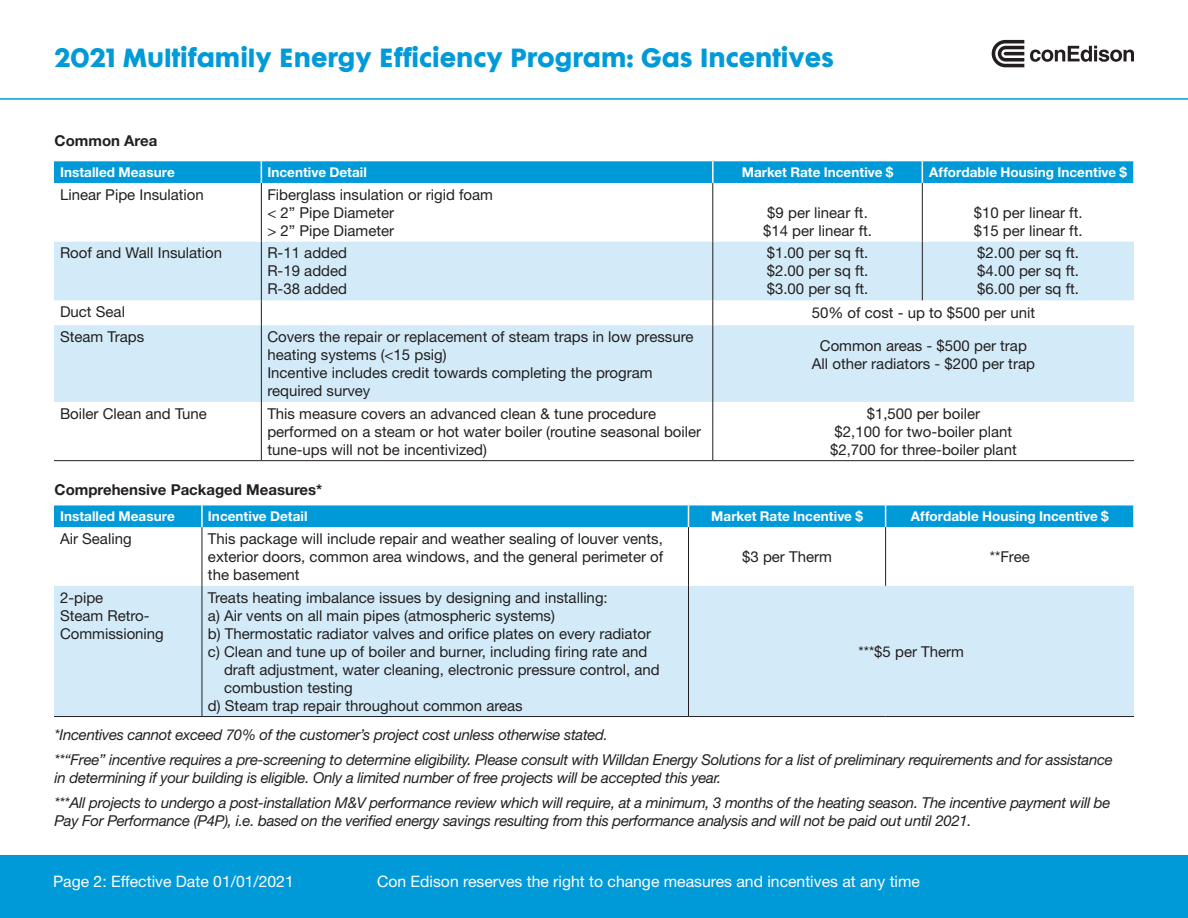
<style>
.page{position:relative;width:1188px;height:918px;background:#fff}
.page>*{position:absolute;margin:0;border:0;box-sizing:border-box;transform-origin:0 0}
.t1{font:24px "Cg Futura Maxi Bd";color:#009ad9}
.t2{font:15.75px "Helvetica Neue LT Std";color:#fff}
.t3{font:15px/18px "Helvetica Neue LT Std";color:#231f20}
.t4{font:italic 15px/24.8px "Helvetica Neue LT Std";letter-spacing:-.02em;color:#231f20}
.t5{font:700 15px "Helvetica Neue LT Std";color:#231f20}
.t6{font:700 13.5px "Helvetica Neue LT Std";letter-spacing:.005em;color:#fff}
</style>
<div class="page">
<div style="left:0;top:855px;width:1188px;height:63px;background:#009ad9"></div>
<svg style="left:1030px;top:46px;width:104px;height:16px"></svg>
<svg style="left:992px;top:40px;width:32px;height:27px"></svg>
<hr style="left:0;top:98px;width:1188px;height:2px;background:#009ad9">
<div style="left:54px;top:586px;width:1080px;height:130px;background:#d3ebf8"></div>
<div style="left:54px;top:505px;width:1079px;height:22px;background:#009ad9"></div>
<hr style="left:202px;top:527px;width:1px;height:59px;background:#231f20">
<hr style="left:688px;top:527px;width:1px;height:59px;background:#231f20">
<hr style="left:885px;top:527px;width:1px;height:59px;background:#231f20">
<hr style="left:688px;top:586px;width:1px;height:130px;background:#231f20">
<hr style="left:202px;top:716px;width:486px;height:1px;background:#231f20">
<hr style="left:688px;top:716px;width:198px;height:1px;background:#231f20">
<hr style="left:886px;top:716px;width:248px;height:1px;background:#231f20">
<hr style="left:202px;top:586px;width:1px;height:130px;background:#231f20">
<hr style="left:54px;top:716px;width:148px;height:1px;background:#231f20">
<svg style="left:54px;top:242px;width:1080px;height:160px;fill:#d3ebf8"></svg>
<div style="left:54px;top:161px;width:1079px;height:22px;background:#009ad9"></div>
<hr style="left:261px;top:183px;width:1px;height:59px;background:#231f20">
<hr style="left:712px;top:183px;width:1px;height:59px;background:#231f20">
<svg style="left:261px;top:300px;width:1px;height:25px"></svg>
<svg style="left:712px;top:300px;width:1px;height:25px"></svg>
<hr style="left:261px;top:402px;width:1px;height:58px;background:#231f20">
<hr style="left:712px;top:402px;width:1px;height:58px;background:#231f20">
<hr style="left:922px;top:183px;width:1px;height:59px;background:#231f20">
<hr style="left:922px;top:242px;width:1px;height:58px;background:#231f20">
<hr style="left:712px;top:325px;width:1px;height:77px;background:#231f20">
<hr style="left:261px;top:325px;width:1px;height:77px;background:#231f20">
<hr style="left:261px;top:242px;width:1px;height:58px;background:#231f20">
<hr style="left:712px;top:242px;width:1px;height:58px;background:#231f20">
<hr style="left:54px;top:460px;width:207px;height:1px;background:#231f20">
<hr style="left:261px;top:460px;width:452px;height:1px;background:#231f20">
<hr style="left:713px;top:460px;width:209px;height:1px;background:#231f20">
<hr style="left:922px;top:460px;width:212px;height:1px;background:#231f20">
<h1 class="t1" style="left:54px;top:42px;width:781px">2021 Multifamily Energy Efficiency Program: Gas Incentives</h1>
<p class="t5" style="left:55px;top:131px;width:104px">Common Area</p>
<p class="t6" style="left:60px;top:164px;width:116px">Installed Measure</p>
<p class="t6" style="left:267px;top:164px;width:101px">Incentive Detail</p>
<p class="t6" style="left:742px;top:164px;width:153px">Market Rate Incentive $</p>
<p class="t6" style="left:929px;top:164px;width:199px">Affordable Housing Incentive $</p>
<p class="t3" style="left:60px;top:185px;width:145px">Linear Pipe Insulation</p>
<p class="t3" style="left:267px;top:185px;width:227px">Fiberglass insulation or rigid foam &lt; 2” Pipe Diameter<br>&gt; 2” Pipe Diameter</p>
<p class="t3" style="left:763px;top:203px;width:110px">$9 per linear ft. $14 per linear ft.</p>
<p class="t3" style="left:974px;top:203px;width:110px">$10 per linear ft. $15 per linear ft.</p>
<p class="t3" style="left:60px;top:244px;width:164px">Roof and Wall Insulation</p>
<p class="t3" style="left:267px;top:244px;width:81px;text-align:justify">R-11 added R-19 added R-38 added</p>
<p class="t3" style="left:767px;top:244px;width:103px;text-align:justify">$1.00 per sq ft. $2.00 per sq ft. $3.00 per sq ft.</p>
<p class="t3" style="left:977px;top:244px;width:103px;text-align:justify">$2.00 per sq ft. $4.00 per sq ft. $6.00 per sq ft.</p>
<p class="t3" style="left:60px;top:303px;width:67px">Duct Seal</p>
<p class="t3" style="left:812px;top:304px;width:225px">50% of cost - up to $500 per unit</p>
<p class="t3" style="left:60px;top:327px;width:86px">Steam Traps</p>
<p class="t3" style="left:267px;top:327px;width:428px">Covers the repair or replacement of steam traps in low pressure heating systems (&lt;15 psig)<br>Incentive includes credit towards completing the program required survey</p>
<p class="t3" style="left:812px;top:336px;width:225px;text-align:center">Common areas - $500 per trap<br>All other radiators - $200 per trap</p>
<p class="t3" style="left:60px;top:404px;width:148px">Boiler Clean and Tune</p>
<p class="t3" style="left:267px;top:404px;width:435px">This measure covers an advanced clean &amp; tune procedure performed on a steam or hot water boiler (routine seasonal boiler tune-ups will not be incentivized)</p>
<p class="t3" style="left:830px;top:404px;width:188px;text-align:center">$1,500 per boiler<br>$2,100 for two-boiler plant $2,700 for three-boiler plant</p>
<p class="t5" style="left:55px;top:481px;width:269px">Comprehensive Packaged Measures*</p>
<p class="t6" style="left:60px;top:508px;width:116px">Installed Measure</p>
<p class="t6" style="left:208px;top:508px;width:101px">Incentive Detail</p>
<p class="t6" style="left:711px;top:508px;width:153px">Market Rate Incentive $</p>
<p class="t6" style="left:911px;top:508px;width:199px">Affordable Housing Incentive $</p>
<p class="t3" style="left:60px;top:529px;width:73px">Air Sealing</p>
<p class="t3" style="left:208px;top:529px;width:457px;text-align:justify">This package will include repair and weather sealing of louver vents, exterior doors, common area windows, and the general perimeter of the basement</p>
<p class="t3" style="left:742px;top:547px;width:91px">$3 per Therm</p>
<p class="t3" style="left:990px;top:547px;width:42px">**Free</p>
<p class="t3" style="left:60px;top:588px;width:105px">2-pipe<br>Steam Retro-<br>Commissioning</p>
<p class="t3" style="left:208px;top:588px;width:401px">Treats heating imbalance issues by designing and installing:</p>
<p class="t3" style="left:208px;top:606px;width:349px">a) Air vents on all main pipes (atmospheric systems)</p>
<p class="t3" style="left:208px;top:624px;width:445px">b) Thermostatic radiator valves and orifice plates on every radiator</p>
<p class="t3" style="left:208px;top:642px;width:441px">c) Clean and tune up of boiler and burner, including firing rate and</p>
<p class="t3" style="left:224px;top:660px;width:437px">draft adjustment, water cleaning, electronic pressure control, and</p>
<p class="t3" style="left:224px;top:678px;width:130px">combustion testing</p>
<p class="t3" style="left:208px;top:696px;width:316px">d) Steam trap repair throughout common areas</p>
<p class="t3" style="left:858px;top:642px;width:107px">***$5 per Therm</p>
<p class="t4" style="left:55px;top:722px;width:1060px">*Incentives cannot exceed 70% of the customer’s project cost unless otherwise stated.<br>**“Free” incentive requires a pre-screening to determine eligibility. Please consult with Willdan Energy Solutions for a list of preliminary requirements and for assistance</p>
<p class="t4" style="left:55px;top:765px;width:1058px">in determining if your building is eligible. Only a limited number of free projects will be accepted this year.<br>***All projects to undergo a post-installation M&amp;V performance review which will require, at a minimum, 3 months of the heating season. The incentive payment will be</p>
<p class="t4" style="left:55px;top:808px;width:919px">Pay For Performance (P4P), i.e. based on the verified energy savings resulting from this performance analysis and will not be paid out until 2021.</p>
<p class="t2" style="left:53px;top:872px;width:242px">Page 2: Effective Date 01/01/2021</p>
<p class="t2" style="left:377px;top:872px;width:544px">Con Edison reserves the right to change measures and incentives at any time</p>
</div>
